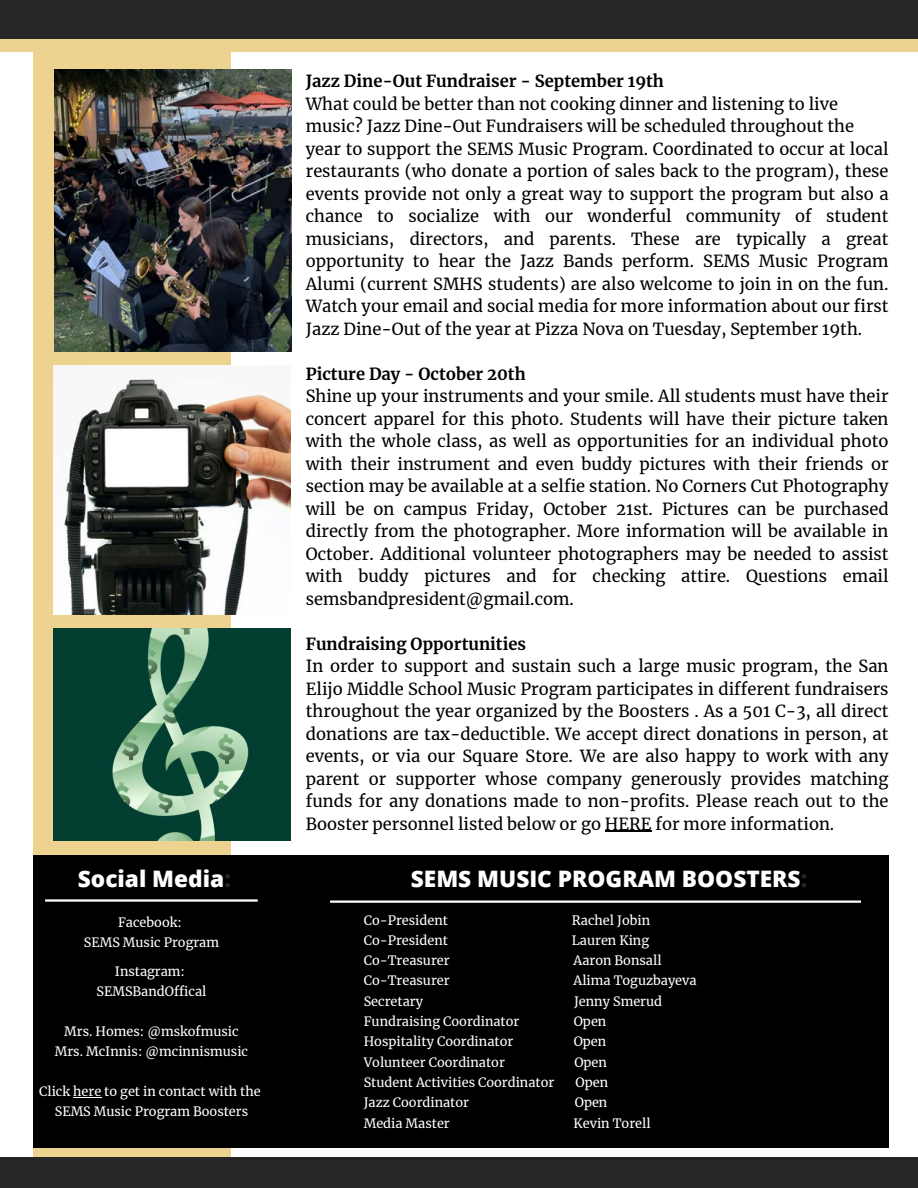
<style>
.page{position:relative;width:918px;height:1188px;background:#fff}
.page>*{position:absolute;margin:0;border:0;box-sizing:border-box;transform-origin:0 0}
.t1{font:800 22.65px "Open Sans";color:#fff}
.t2{font:16.5px/22.5px "Merriweather";color:#000;text-align:justify}
.t3{font:700 16.5px "Merriweather";color:#000}
.t4{font:12.75px "Merriweather";color:#fff}
.s1{color:#262626}
</style>
<div class="page">
<div style="left:0;top:0;width:918px;height:45px;background:#262626"></div>
<div style="left:0;top:40px;width:918px;height:12px;background:#eed390"></div>
<div style="left:0;top:1157px;width:918px;height:31px;background:#262626"></div>
<div style="left:33px;top:52px;width:198px;height:1105px;background:#eed390"></div>
<div style="left:33px;top:855px;width:855px;height:293px;background:#000"></div>
<hr style="left:330px;top:901px;width:531px;height:2px;background:#fff">
<hr style="left:45px;top:899px;width:213px;height:3px;background:#fff">
<img style="left:55px;top:69px;width:236px;height:283px">
<img style="left:54px;top:365px;width:236px;height:250px">
<img style="left:54px;top:628px;width:236px;height:213px">
<hr style="left:605px;top:831px;width:47px;height:1px;background:#000">
<svg style="left:73px;top:1097px;width:28px;height:1px"></svg>
<p class="t3" style="left:306px;top:71px;width:360px">Jazz Dine-Out Fundraiser - September 19th</p>
<p class="t2" style="left:306px;top:93px;width:534px">What could be better than not cooking dinner and listening to live</p>
<p class="t2" style="left:306px;top:115px;width:550px">music? Jazz Dine-Out Fundraisers will be scheduled throughout the</p>
<p class="t2" style="left:306px;top:138px;width:584px">year to support the SEMS Music Program. Coordinated to occur at local restaurants (who donate a portion of sales back to the program), these events provide not only a great way to support the program but also a chance to socialize with our wonderful community of student musicians, directors, and parents. These are typically a great opportunity to hear the Jazz Bands perform. SEMS Music Program Alumi (current SMHS students) are also welcome to join in on the fun.<br>Watch your email and social media for more information about our first Jazz Dine-Out of the year at Pizza Nova on Tuesday, September 19th.</p>
<p class="t3" style="left:306px;top:363px;width:221px">Picture Day - October 20th</p>
<p class="t2" style="left:306px;top:385px;width:584px">Shine up your instruments and your smile. All students must have their concert apparel for this photo. Students will have their picture taken with the whole class, as well as opportunities for an individual photo with their instrument and even buddy pictures with their friends or section may be available at a selfie station. No Corners Cut Photography will be on campus Friday, October 21st. Pictures can be purchased directly from the photographer. More information will be available in October. Additional volunteer photographers may be needed to assist with buddy pictures and for checking attire. Questions email semsbandpresident@gmail.com.</p>
<p class="t3" style="left:306px;top:633px;width:222px">Fundraising Opportunities</p>
<p class="t2" style="left:306px;top:655px;width:584px">In order to support and sustain such a large music program, the San Elijo Middle School Music Program participates in different fundraisers throughout the year organized by the Boosters . As a 501 C-3, all direct donations are tax-deductible. We accept direct donations in person, at events, or via our Square Store. We are also happy to work with any parent or supporter whose company generously provides matching funds for any donations made to non-profits. Please reach out to the Booster personnel listed below or go HERE for more information.</p>
<p class="t1" style="left:78px;top:863px;width:155px">Social Media<span class="s1">:</span></p>
<p class="t1" style="left:411px;top:863px;width:398px">SEMS MUSIC PROGRAM BOOSTERS<span class="s1">:</span></p>
<p class="t4" style="left:364px;top:912px;width:86px">Co-President</p>
<p class="t4" style="left:572px;top:912px;width:80px">Rachel Jobin</p>
<p class="t4" style="left:364px;top:932px;width:86px">Co-President</p>
<p class="t4" style="left:572px;top:932px;width:79px">Lauren King</p>
<p class="t4" style="left:364px;top:953px;width:87px">Co-Treasurer</p>
<p class="t4" style="left:574px;top:953px;width:90px">Aaron Bonsall</p>
<p class="t4" style="left:364px;top:973px;width:87px">Co-Treasurer</p>
<p class="t4" style="left:574px;top:973px;width:125px">Alima Toguzbayeva</p>
<p class="t4" style="left:364px;top:993px;width:61px">Secretary</p>
<p class="t4" style="left:574px;top:993px;width:90px">Jenny Smerud</p>
<p class="t4" style="left:364px;top:1014px;width:157px">Fundraising Coordinator</p>
<p class="t4" style="left:574px;top:1014px;width:34px">Open</p>
<p class="t4" style="left:364px;top:1034px;width:151px">Hospitality Coordinator</p>
<p class="t4" style="left:574px;top:1034px;width:34px">Open</p>
<p class="t4" style="left:364px;top:1054px;width:143px">Volunteer Coordinator</p>
<p class="t4" style="left:574px;top:1054px;width:34px">Open</p>
<p class="t4" style="left:364px;top:1074px;width:192px">Student Activities Coordinator</p>
<p class="t4" style="left:576px;top:1074px;width:34px">Open</p>
<p class="t4" style="left:364px;top:1095px;width:107px">Jazz Coordinator</p>
<p class="t4" style="left:575px;top:1095px;width:34px">Open</p>
<p class="t4" style="left:364px;top:1115px;width:88px">Media Master</p>
<p class="t4" style="left:574px;top:1115px;width:78px">Kevin Torell</p>
<p class="t4" style="left:118px;top:914px;width:65px">Facebook:</p>
<p class="t4" style="left:84px;top:935px;width:137px">SEMS Music Program</p>
<p class="t4" style="left:115px;top:963px;width:72px">Instagram:</p>
<p class="t4" style="left:97px;top:983px;width:111px">SEMSBandOffical</p>
<p class="t4" style="left:64px;top:1023px;width:176px">Mrs. Homes: @mskofmusic</p>
<p class="t4" style="left:55px;top:1043px;width:195px">Mrs. McInnis: @mcinnismusic</p>
<p class="t4" style="left:39px;top:1084px;width:223px">Click here to get in contact with the</p>
<p class="t4" style="left:55px;top:1104px;width:195px">SEMS Music Program Boosters</p>
</div>
